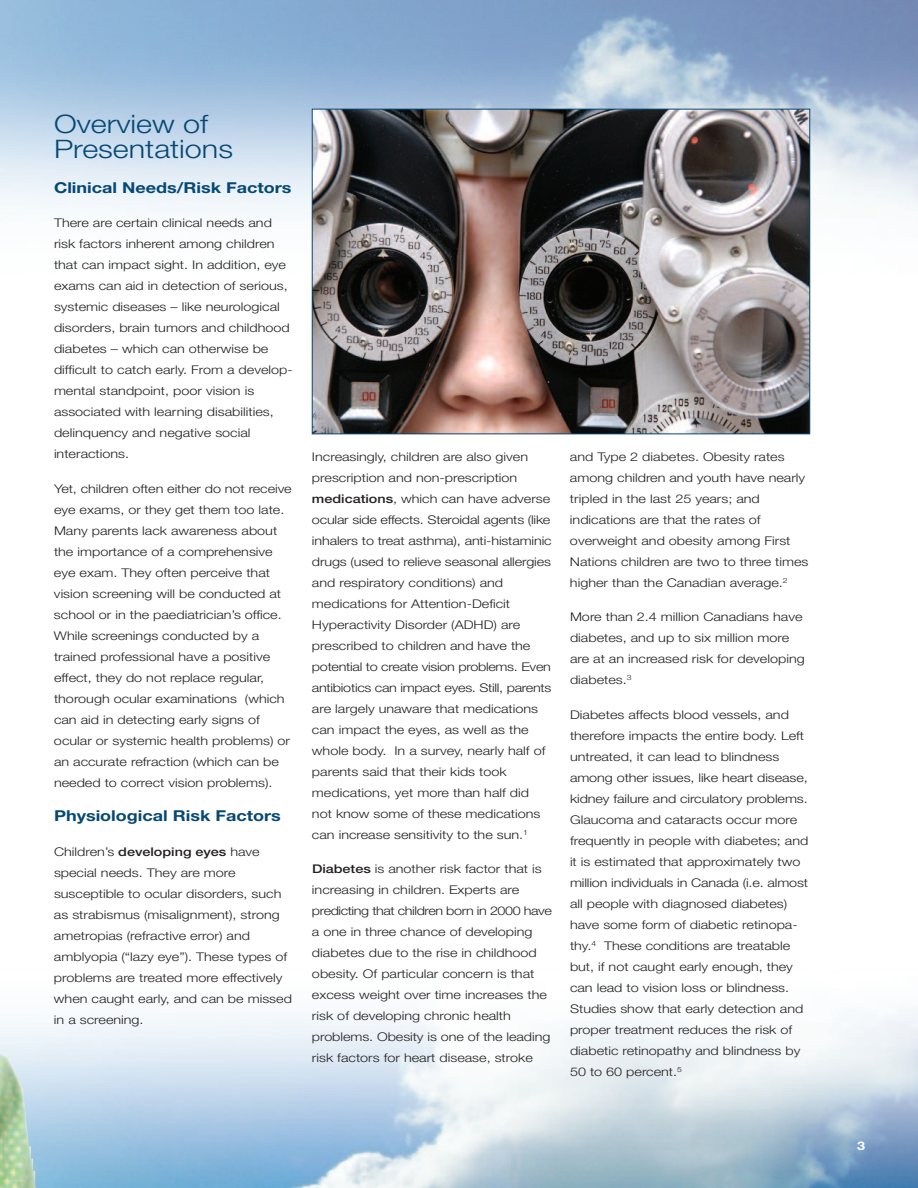
<style>
.page{position:relative;width:918px;height:1188px;background:#fff}
.page>*{position:absolute;margin:0;border:0;box-sizing:border-box;transform-origin:0 0}
.t1{font:300 25.5px/25.5px "Helvetica Neue";color:#064874;scale:1.2 1}
.t2{font:700 15px "Helvetica Neue";color:#064874;scale:1.2 1}
.t3{font:300 12px/21px "Helvetica Neue";color:#231f20;scale:1.2 1}
.t4{font:700 12px "Helvetica Neue";color:#fff;scale:1.2 1}
.s1{font-weight:500}
</style>
<div class="page">
<img style="left:0;top:0;width:918px;height:338px">
<img style="left:0;top:1009px;width:918px;height:179px">
<img style="left:0;top:1049px;width:39px;height:139px">
<img style="left:314px;top:111px;width:494px;height:321px">
<div style="left:312px;top:109px;width:498px;height:325px;border:1px solid #064874"></div>
<h1 class="t1" style="left:54px;top:110px;width:151px">Overview of<br>Presentations</h1>
<p class="t2" style="left:54px;top:178px;width:199px">Clinical Needs/Risk Factors</p>
<p class="t3" style="left:54px;top:212px;width:200px">There are certain clinical needs and risk factors inherent among children that can impact sight. In addition, eye exams can aid in detection of serious, systemic diseases – like neurological disorders, brain tumors and childhood diabetes – which can otherwise be difficult to catch early. From a develop&shy;mental standpoint, poor vision is associated with learning disabilities, delinquency and negative social interactions.</p>
<p class="t3" style="left:54px;top:478px;width:200px">Yet, children often either do not receive eye exams, or they get them too late.<br>Many parents lack awareness about the importance of a comprehensive eye exam. They often perceive that vision screening will be conducted at school or in the paediatrician’s office.<br>While screenings conducted by a trained professional have a positive effect, they do not replace regular, thorough ocular examinations (which can aid in detecting early signs of ocular or systemic health problems) or an accurate refraction (which can be needed to correct vision problems).</p>
<p class="t2" style="left:54px;top:807px;width:191px">Physiological Risk Factors</p>
<p class="t3" style="left:54px;top:841px;width:200px">Children’s <span class="s1">developing eyes</span> have special needs. They are more susceptible to ocular disorders, such as strabismus (misalignment), strong ametropias (refractive error) and amblyopia (“lazy eye”). These types of problems are treated more effectively when caught early, and can be missed in a screening.</p>
<p class="t3" style="left:312px;top:446px;width:201px">Increasingly, children are also given prescription and non-prescription <span class="s1">medications</span>, which can have adverse ocular side effects. Steroidal agents (like inhalers to treat asthma), anti-histaminic drugs (used to relieve seasonal allergies and respiratory conditions) and medications for Attention-Deficit Hyperactivity Disorder (ADHD) are prescribed to children and have the potential to create vision problems. Even antibiotics can impact eyes. Still, parents are largely unaware that medications can impact the eyes, as well as the whole body. In a survey, nearly half of parents said that their kids took medications, yet more than half did not know some of these medications can increase sensitivity to the sun.<sup>1</sup></p>
<p class="t3" style="left:312px;top:858px;width:201px"><span class="s1">Diabetes</span> is another risk factor that is increasing in children. Experts are predicting that children born in 2000 have a one in three chance of developing diabetes due to the rise in childhood obesity. Of particular concern is that excess weight over time increases the risk of developing chronic health problems. Obesity is one of the leading risk factors for heart disease, stroke</p>
<p class="t3" style="left:570px;top:446px;width:200px">and Type 2 diabetes. Obesity rates among children and youth have nearly tripled in the last 25 years; and indications are that the rates of overweight and obesity among First Nations children are two to three times higher than the Canadian average.<sup>2</sup></p>
<p class="t3" style="left:570px;top:606px;width:197px">More than 2.4 million Canadians have diabetes, and up to six million more are at an increased risk for developing diabetes.<sup>3</sup></p>
<p class="t3" style="left:570px;top:704px;width:200px">Diabetes affects blood vessels, and therefore impacts the entire body. Left untreated, it can lead to blindness among other issues, like heart disease, kidney failure and circulatory problems.<br>Glaucoma and cataracts occur more frequently in people with diabetes; and it is estimated that approximately two million individuals in Canada (i.e. almost all people with diagnosed diabetes) have some form of diabetic retinopa&shy;thy.<sup>4</sup> These conditions are treatable but, if not caught early enough, they can lead to vision loss or blindness.<br>Studies show that early detection and proper treatment reduces the risk of diabetic retinopathy and blindness by 50 to 60 percent.<sup>5</sup></p>
<p class="t4" style="left:857px;top:1138px;width:8px">3</p>
</div>
